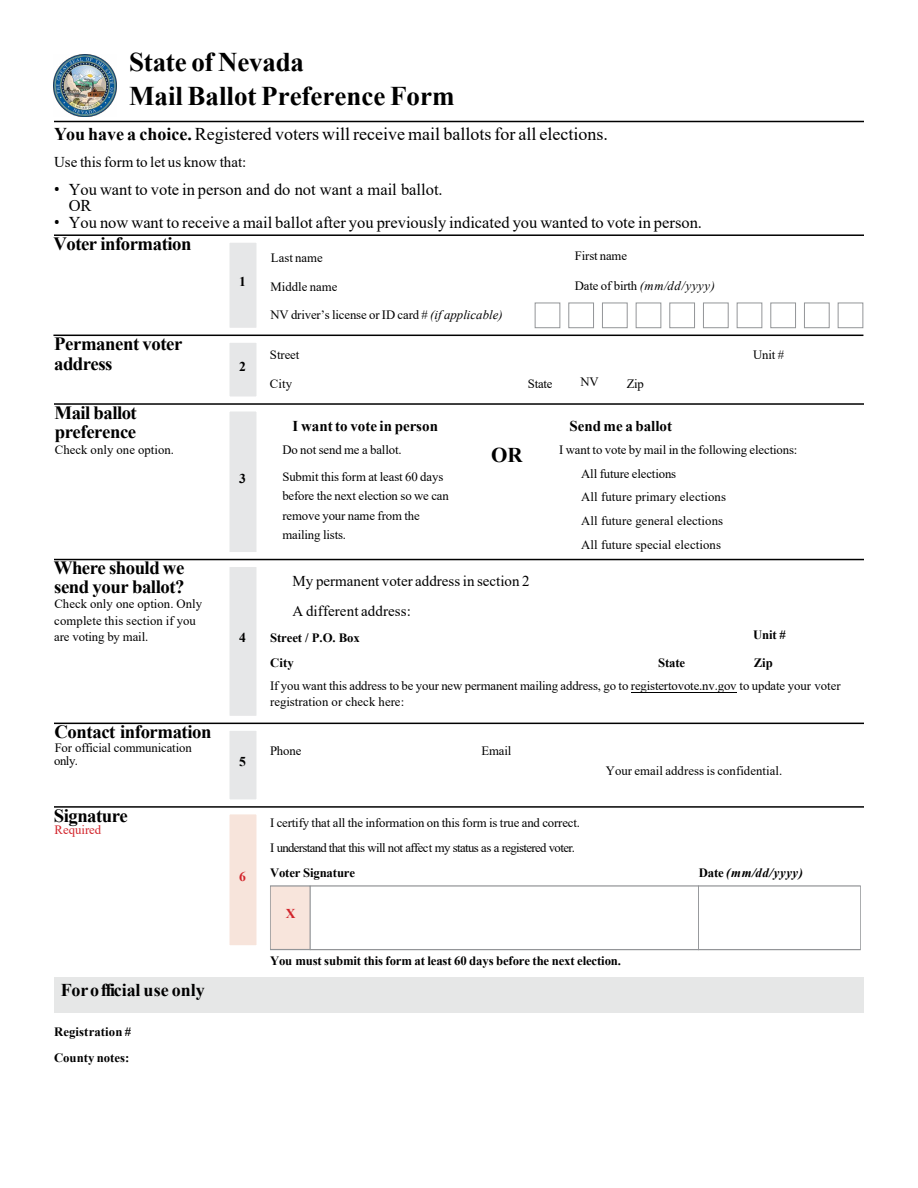
<style>
.page{position:relative;width:918px;height:1188px;background:#fff}
.page>*{position:absolute;margin:0;border:0;box-sizing:border-box;transform-origin:0 0}
.t1{font:700 27px/34.5px "Times New Roman";color:#000}
.Big_type{font:700 21px "Times New Roman";color:#000}
.Form_Section_Heading{font:700 18.75px/19.5px "Times New Roman";letter-spacing:-.025em;color:#000}
.Form_Section_Caption{font:700 18.75px/18.8px "Times New Roman";letter-spacing:-.025em;color:#000}
.Noto_10pt{font:18px "Times New Roman";color:#000}
.t2{font:700 18px "Times New Roman";letter-spacing:-.005em;color:#000}
.Noto_10pt_bullets{font:16.5px/16.5px "Times New Roman";color:#000}
.Field_label{font:15px/29.8px "Times New Roman";color:#000}
.Form_Text{font:700 15px "Times New Roman";color:#000}
.Noto_10pt-2{font:15px "Times New Roman";color:#000}
.Form_Section_Number{font:700 13.5px "Times New Roman";color:#000}
.Form_Section_Number-2{font:700 13.5px "Times New Roman";color:#d2242a}
.t3{font:700 13.5px "Times New Roman";color:#d2232a}
.Form_Text-2{font:12.75px/19.5px "Times New Roman";letter-spacing:-.01em;color:#000}
.Field_label-2{font:12.75px "Times New Roman";letter-spacing:-.005em;color:#000}
.Form_Text-3{font:12.75px/24.8px "Times New Roman";letter-spacing:-.05em;color:#000}
.Form_Section_Caption-2{font:12.75px/16.5px "Times New Roman";letter-spacing:.005em;color:#000}
.Form_Text-4{font:12.75px/23.9px "Times New Roman";letter-spacing:.01em;color:#000}
.Form_Text-5{font:700 12.75px "Times New Roman";letter-spacing:-.01em;color:#000}
.Field_label-3{font:700 12.75px/25.3px "Times New Roman";letter-spacing:-.005em;color:#000}
.Form_Text-6{font:700 12.75px/25.8px "Times New Roman";letter-spacing:.01em;color:#000}
.Field_label-4{font:italic 12.75px "Times New Roman";letter-spacing:.05em;color:#000}
.Form_Text-7{font:italic 700 12.75px "Times New Roman";letter-spacing:.05em;color:#000}
.Form_Section_Caption-3{font:12.75px "Times New Roman";color:#d2232a}
.Text_Input_Box_Label{font:12.75px "Times New Roman";color:#000}
.s1{font-weight:700}
.s2{font-family:"Noto Sans"}
.s3{font-style:inherit}
.s4{font-style:italic}
.s5{font-style:normal}
</style>
<div class="page">
<div style="left:226px;top:239px;width:34px;height:92px;background:#e6e7e8"></div>
<div style="left:223px;top:236px;width:40px;height:99px;border:7px solid #fff"></div>
<hr style="left:54px;top:121px;width:810px;height:1px;background:#000">
<hr style="left:54px;top:234px;width:810px;height:2px;background:#000">
<img style="left:54px;top:54px;width:62px;height:62px">
<div style="left:226px;top:339px;width:34px;height:61px;background:#e6e7e8"></div>
<div style="left:223px;top:336px;width:40px;height:67px;border:7px solid #fff"></div>
<hr style="left:53px;top:335px;width:810px;height:1px;background:#000">
<div style="left:535px;top:303px;width:25px;height:25px;border:1px solid #939598"></div>
<div style="left:838px;top:303px;width:25px;height:25px;border:1px solid #939598"></div>
<div style="left:804px;top:303px;width:26px;height:25px;border:1px solid #939598"></div>
<div style="left:770px;top:303px;width:26px;height:25px;border:1px solid #939598"></div>
<div style="left:737px;top:303px;width:25px;height:25px;border:1px solid #939598"></div>
<div style="left:703px;top:303px;width:26px;height:25px;border:1px solid #939598"></div>
<div style="left:669px;top:303px;width:26px;height:25px;border:1px solid #939598"></div>
<div style="left:636px;top:303px;width:25px;height:25px;border:1px solid #939598"></div>
<div style="left:602px;top:303px;width:26px;height:25px;border:1px solid #939598"></div>
<div style="left:568px;top:303px;width:26px;height:25px;border:1px solid #939598"></div>
<div style="left:226px;top:811px;width:34px;height:137px;background:#f7e4db"></div>
<div style="left:223px;top:808px;width:40px;height:144px;border:7px solid #fff"></div>
<div style="left:226px;top:408px;width:34px;height:147px;background:#e6e7e8"></div>
<div style="left:223px;top:405px;width:40px;height:154px;border:7px solid #fff"></div>
<div style="left:226px;top:564px;width:34px;height:155px;background:#e6e7e8"></div>
<div style="left:223px;top:560px;width:40px;height:163px;border:7px solid #fff"></div>
<div style="left:226px;top:727px;width:34px;height:76px;background:#e6e7e8"></div>
<div style="left:223px;top:724px;width:40px;height:82px;border:7px solid #fff"></div>
<hr style="left:54px;top:403px;width:810px;height:2px;background:#000">
<hr style="left:54px;top:559px;width:810px;height:1px;background:#000">
<hr style="left:54px;top:723px;width:810px;height:1px;background:#000">
<hr style="left:54px;top:806px;width:810px;height:2px;background:#000">
<div style="left:270px;top:886px;width:40px;height:64px;background:#f8e5dc"></div>
<div style="left:270px;top:885px;width:41px;height:65px;border:1px solid #939598"></div>
<div style="left:310px;top:885px;width:389px;height:65px;border:1px solid #939598"></div>
<div style="left:698px;top:885px;width:163px;height:65px;border:1px solid #939598"></div>
<div style="left:54px;top:977px;width:810px;height:36px;background:#e6e7e7"></div>
<hr style="left:631px;top:692px;width:105px;height:1px;background:#000">
<h1 class="t1" style="left:129px;top:44px;width:327px">State of Nevada<br>Mail Ballot Preference Form</h1>
<h2 class="Noto_10pt" style="left:54px;top:122px;width:555px"><span class="s1">You have a choice.</span> Registered voters will receive mail ballots for all elections.</h2>
<h2 class="Noto_10pt-2" style="left:54px;top:152px;width:194px">Use this form to let us know that:</h2>
<h2 class="Noto_10pt_bullets" style="left:69px;top:181px;width:376px;text-indent:-15px"><span class="s2">•</span> You want to vote in person and do not want a mail ballot.<br>OR</h2>
<h2 class="Noto_10pt_bullets" style="left:54px;top:214px;width:650px"><span class="s2">•</span> You now want to receive a mail ballot after you previously <span class="s3">indicated</span> you wanted to vote in person.</h2>
<h2 class="Form_Section_Heading" style="left:53px;top:233px;width:140px">Voter information</h2>
<h2 class="Form_Section_Heading" style="left:54px;top:334px;width:130px">Permanent voter address</h2>
<h2 class="Form_Section_Heading" style="left:55px;top:402px;width:84px">Mail ballot preference</h2>
<p class="Form_Section_Caption-2" style="left:55px;top:441px;width:121px">Check <span class="s3">only one</span> option.</p>
<p class="Form_Section_Caption" style="left:54px;top:558px;width:132px">Where should we send your ballot?</p>
<p class="Form_Section_Caption-2" style="left:54px;top:595px;width:149px">Check <span class="s3">only one</span> option. Only complete this section if you are voting by mail.</p>
<p class="Form_Section_Caption" style="left:54px;top:722px;width:159px">Contact information</p>
<p class="Form_Section_Caption-2" style="left:54px;top:741px;width:139px;line-height:12.8px">For official communication only.</p>
<h2 class="Form_Section_Heading" style="left:54px;top:805px;width:75px">Signature</h2>
<p class="Form_Section_Caption-3" style="left:55px;top:821px;width:48px">Required</p>
<h3 class="t2" style="left:61px;top:977px;width:146px">For official use only</h3>
<p class="Form_Text-6" style="left:54px;top:1019px;width:79px">Registration #<br>County notes:</p>
<p class="Form_Section_Number" style="left:239px;top:272px;width:8px">1</p>
<p class="Form_Section_Number" style="left:239px;top:356px;width:8px">2</p>
<p class="Form_Section_Number" style="left:239px;top:468px;width:8px">3</p>
<p class="Form_Section_Number" style="left:239px;top:628px;width:8px">4</p>
<p class="Form_Section_Number" style="left:239px;top:752px;width:8px">5</p>
<p class="Form_Section_Number-2" style="left:239px;top:867px;width:8px">6</p>
<p class="Field_label-2" style="left:271px;top:249px;width:53px">Last name</p>
<p class="Field_label-2" style="left:270px;top:277px;width:69px">Middle name</p>
<p class="Field_label-2" style="left:270px;top:306px;width:234px">NV driver’s license or ID card # <span class="s4">(if applicable)</span></p>
<p class="Field_label-2" style="left:575px;top:247px;width:54px">First name</p>
<p class="Field_label-4" style="left:575px;top:277px;width:142px"><span class="s5">Date of birth</span> (mm/dd/yyyy)</p>
<p class="Field_label-2" style="left:270px;top:346px;width:31px">Street</p>
<p class="Field_label-2" style="left:753px;top:346px;width:33px">Unit #</p>
<p class="Field_label-2" style="left:270px;top:375px;width:24px">City</p>
<p class="Text_Input_Box_Label" style="left:581px;top:373px;width:20px">NV</p>
<p class="Field_label-2" style="left:627px;top:375px;width:19px">Zip</p>
<p class="Form_Text" style="left:293px;top:415px;width:147px">I want to vote in person</p>
<p class="Form_Text-2" style="left:282px;top:436px;width:162px;line-height:27px">Do not send me a ballot.<br>Submit this form at least 60 days</p>
<p class="Form_Text-2" style="left:282px;top:486px;width:168px">before the next election so we can remove your name from the mailing lists.</p>
<p class="Field_label-2" style="left:528px;top:375px;width:26px">State</p>
<p class="Form_Text" style="left:569px;top:415px;width:104px">Send me a ballot</p>
<p class="Form_Text-2" style="left:559px;top:439px;width:240px">I want to vote by mail in the following elections:</p>
<p class="Form_Text-4" style="left:581px;top:461px;width:146px">All future elections<br>All future primary elections<br>All future general elections<br>All future special elections</p>
<h2 class="Big_type" style="left:491px;top:439px;width:33px">OR</h2>
<p class="Field_label" style="left:293px;top:566px;width:239px">My permanent voter address in section 2<br>A different address:</p>
<p class="Field_label-3" style="left:270px;top:625px;width:91px">Street / P.O. Box<br>City</p>
<p class="Field_label-3" style="left:753px;top:621px;width:34px">Unit #</p>
<p class="Field_label-3" style="left:658px;top:650px;width:28px">State</p>
<p class="Field_label-3" style="left:754px;top:650px;width:21px">Zip</p>
<p class="Form_Text-2" style="left:270px;top:677px;width:572px;line-height:16.5px">If you want this address to be your new permanent mailing address, go to registertovote.nv.gov to update your voter registration or check here:</p>
<p class="Field_label-2" style="left:270px;top:742px;width:33px">Phone</p>
<p class="Field_label-2" style="left:481px;top:741px;width:32px">Email</p>
<p class="Field_label-2" style="left:606px;top:762px;width:178px">Your email address is confidential.</p>
<p class="Form_Text-3" style="left:270px;top:810px;width:312px">I certify that all the information on this form is true and correct.<br>I understand that this will not affect my status as a registered voter.<br><span class="s1">Voter</span> <span class="s1">Signature</span></p>
<p class="t3" style="left:286px;top:904px;width:11px">X</p>
<p class="Form_Text-5" style="left:270px;top:951px;width:353px"><span class="s3">You must s</span>ubmit this form at least 60 days before the next election.</p>
<p class="Form_Text-7" style="left:699px;top:864px;width:106px"><span class="s5">Date</span> (mm/dd/yyyy)</p>
</div>
